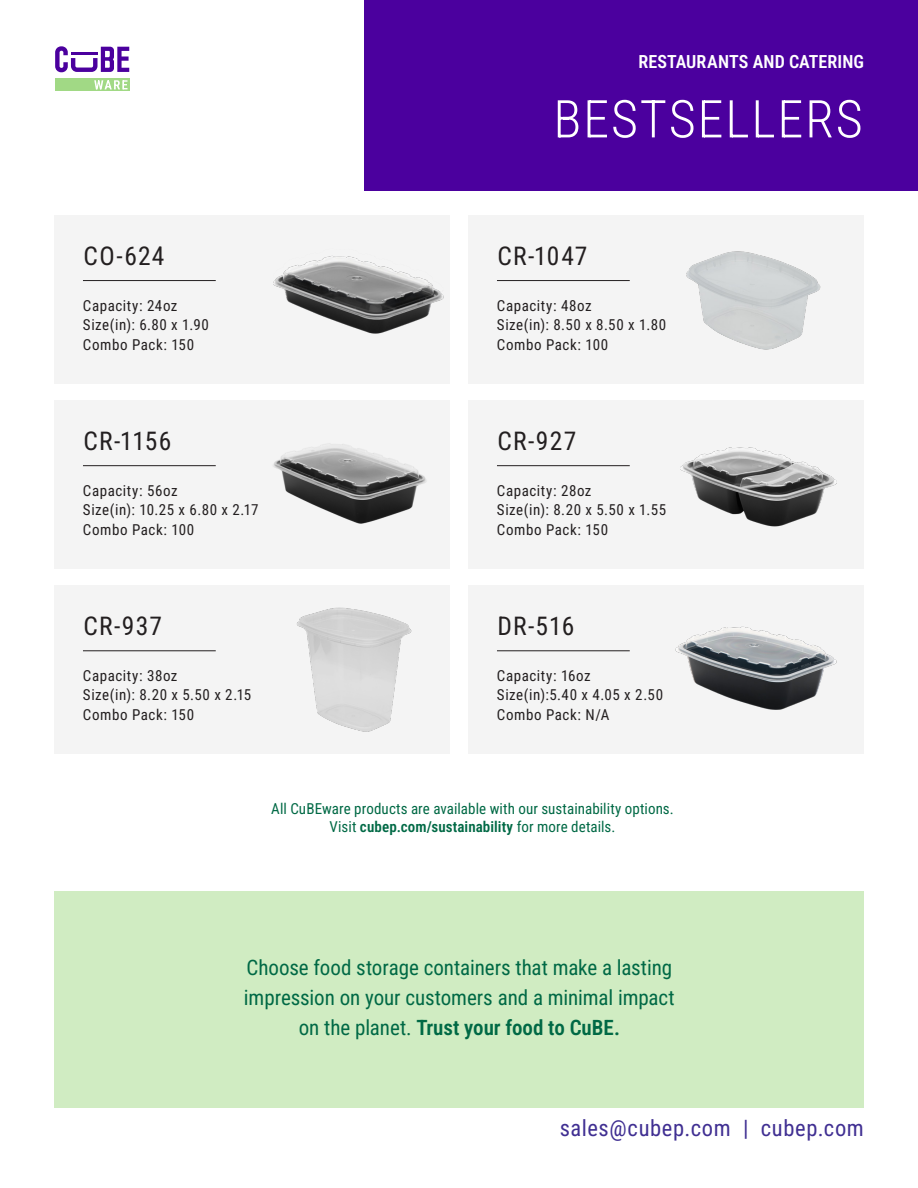
<style>
.page{position:relative;width:918px;height:1188px;background:#fff}
.page>*{position:absolute;margin:0;border:0;box-sizing:border-box;transform-origin:0 0}
.t1{font:52.2px "Roboto Condensed";letter-spacing:.035em;color:#fff}
.t2{font:25.5px "Roboto Condensed";letter-spacing:.05em;color:#231f20}
.t3{font:22.5px "Roboto Condensed";letter-spacing:.025em;color:#402f92}
.t4{font:21px/30px "Roboto Condensed";letter-spacing:-.005em;color:#006945;text-align:center}
.t5{font:18px "Roboto Condensed";letter-spacing:.005em;color:#fff}
.t6{font:15px/19.5px "Roboto Condensed";letter-spacing:.035em;color:#231f20}
.t7{font:15px/18px "Roboto Condensed";letter-spacing:.005em;color:#006945;text-align:center}
</style>
<div class="page">
<div style="left:364px;top:0;width:554px;height:190px;background:#4b009e"></div>
<div style="left:55px;top:79px;width:74px;height:12px;background:#a1d985"></div>
<svg style="left:55px;top:46px;width:74px;height:26px"></svg>
<hr style="left:71px;top:52px;width:27px;height:3px;background:#4b009e">
<svg style="left:94px;top:80px;width:34px;height:9px"></svg>
<div style="left:468px;top:215px;width:396px;height:169px;background:#f4f4f4"></div>
<img style="left:686px;top:251px;width:135px;height:99px">
<div style="left:468px;top:400px;width:396px;height:169px;background:#f4f4f4"></div>
<img style="left:680px;top:447px;width:157px;height:80px">
<div style="left:468px;top:585px;width:396px;height:169px;background:#f4f4f4"></div>
<img style="left:675px;top:626px;width:162px;height:84px">
<div style="left:54px;top:215px;width:396px;height:169px;background:#f4f4f4"></div>
<img style="left:273px;top:255px;width:171px;height:79px">
<div style="left:54px;top:400px;width:396px;height:169px;background:#f4f4f4"></div>
<img style="left:273px;top:443px;width:154px;height:81px">
<div style="left:54px;top:585px;width:396px;height:169px;background:#f4f4f4"></div>
<img style="left:297px;top:607px;width:115px;height:125px">
<hr style="left:497px;top:280px;width:133px;height:1px;background:#231f20">
<hr style="left:497px;top:465px;width:133px;height:1px;background:#231f20">
<hr style="left:497px;top:651px;width:133px;height:1px;background:#231f20">
<hr style="left:83px;top:280px;width:133px;height:1px;background:#231f20">
<hr style="left:83px;top:465px;width:133px;height:1px;background:#231f20">
<hr style="left:83px;top:651px;width:133px;height:1px;background:#231f20">
<div style="left:55px;top:891px;width:809px;height:217px;background:#d0ecc2"></div>
<p class="t5" style="left:638px;top:48px;width:227px">RESTAURANTS AND CATERING</p>
<p class="t1" style="left:553px;top:82px;width:311px">BESTSELLERS</p>
<p class="t2" style="left:83px;top:238px;width:83px">CO-624</p>
<p class="t6" style="left:83px;top:295px;width:96px">Capacity: 24oz</p>
<p class="t6" style="left:83px;top:314px;width:127px">Size(in): 6.80 x 1.90</p>
<p class="t6" style="left:83px;top:334px;width:113px">Combo Pack: 150</p>
<p class="t2" style="left:83px;top:423px;width:90px">CR-1156</p>
<p class="t6" style="left:83px;top:480px;width:96px">Capacity: 56oz</p>
<p class="t6" style="left:83px;top:499px;width:177px">Size(in): 10.25 x 6.80 x 2.17</p>
<p class="t6" style="left:83px;top:519px;width:113px">Combo Pack: 100</p>
<p class="t2" style="left:83px;top:608px;width:80px">CR-937</p>
<p class="t6" style="left:83px;top:665px;width:96px">Capacity: 38oz</p>
<p class="t6" style="left:83px;top:685px;width:170px">Size(in): 8.20 x 5.50 x 2.15</p>
<p class="t6" style="left:83px;top:704px;width:113px">Combo Pack: 150</p>
<p class="t2" style="left:497px;top:238px;width:92px">CR-1047</p>
<p class="t6" style="left:497px;top:295px;width:96px">Capacity: 48oz</p>
<p class="t6" style="left:497px;top:314px;width:171px">Size(in): 8.50 x 8.50 x 1.80</p>
<p class="t6" style="left:497px;top:334px;width:113px">Combo Pack: 100</p>
<p class="t2" style="left:497px;top:423px;width:80px">CR-927</p>
<p class="t6" style="left:497px;top:480px;width:96px">Capacity: 28oz</p>
<p class="t6" style="left:497px;top:499px;width:171px">Size(in): 8.20 x 5.50 x 1.55</p>
<p class="t6" style="left:497px;top:519px;width:113px">Combo Pack: 150</p>
<p class="t2" style="left:497px;top:608px;width:79px">DR-516</p>
<p class="t6" style="left:497px;top:665px;width:95px">Capacity: 16oz</p>
<p class="t6" style="left:497px;top:685px;width:168px">Size(in):5.40 x 4.05 x 2.50<br>Combo Pack: N/A</p>
<p class="t7" style="left:271px;top:799px;width:404px">All CuBEware products are available with our sustainability options.<br>Visit cubep.com/sustainability for more details.</p>
<p class="t4" style="left:244px;top:952px;width:432px">Choose food storage containers that make a lasting impression on your customers and a minimal impact on the planet. Trust your food to CuBE.</p>
<p class="t3" style="left:560px;top:1113px;width:306px">sales@cubep.com | cubep.com</p>
</div>
